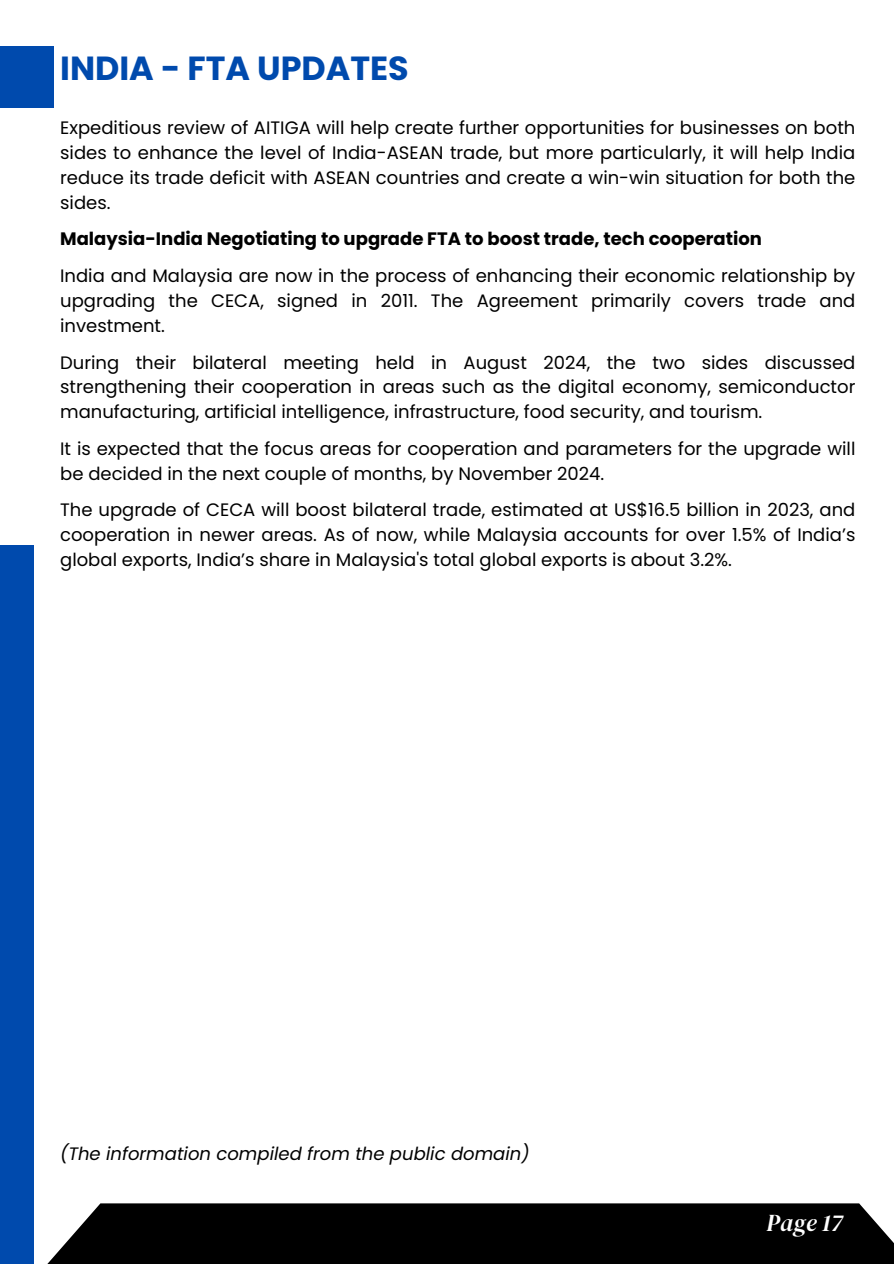
<style>
.page{position:relative;width:894px;height:1264px;background:#fff}
.page>*{position:absolute;margin:0;border:0;box-sizing:border-box;transform-origin:0 0}
.t1{font:700 33.45px "Poppins";color:#004aad}
.t2{font:italic 24px "DM Serif Display";color:#fff}
.t3{font:18px/24.8px "Poppins";color:#000;text-align:justify}
.t4{font:700 18px "Poppins";color:#000}
.t5{font:italic 18px "Poppins";color:#000}
</style>
<div class="page">
<div style="left:0;top:545px;width:33px;height:718px;background:#004aad"></div>
<div style="left:0;top:47px;width:53px;height:61px;background:#004aad"></div>
<div style="left:33px;top:1203px;width:860px;height:60px;background:#000"></div>
<h2 class="t1" style="left:60px;top:45px;width:350px">INDIA - FTA UPDATES</h2>
<h1 class="t3" style="left:60px;top:116px;width:796px">Expeditious review of AITIGA will help create further opportunities for businesses on both sides to enhance the level of India-ASEAN trade, but more particularly, it will help India reduce its trade deficit with ASEAN countries and create a win-win situation for both the sides.</h1>
<p class="t4" style="left:60px;top:226px;width:703px">Malaysia-India Negotiating to upgrade FTA to boost trade, tech cooperation</p>
<h3 class="t3" style="left:60px;top:263px;width:796px">India and Malaysia are now in the process of enhancing their economic relationship by upgrading the CECA, signed in 2011. The Agreement primarily covers trade and investment.</h3>
<p class="t3" style="left:60px;top:350px;width:796px">During their bilateral meeting held in August 2024, the two sides discussed strengthening their cooperation in areas such as the digital economy, semiconductor manufacturing, artificial intelligence, infrastructure, food security, and tourism.</p>
<p class="t3" style="left:60px;top:436px;width:796px">It is expected that the focus areas for cooperation and parameters for the upgrade will be decided in the next couple of months, by November 2024.</p>
<p class="t3" style="left:60px;top:497px;width:796px">The upgrade of CECA will boost bilateral trade, estimated at US$16.5 billion in 2023, and cooperation in newer areas. As of now, while Malaysia accounts for over 1.5% of India’s global exports, India’s share in Malaysia's total global exports is about 3.2%.</p>
<p class="t5" style="left:60px;top:1141px;width:471px">(The information compiled from the public domain)</p>
<p class="t2" style="left:766px;top:1205px;width:77px">Page 17</p>
</div>
